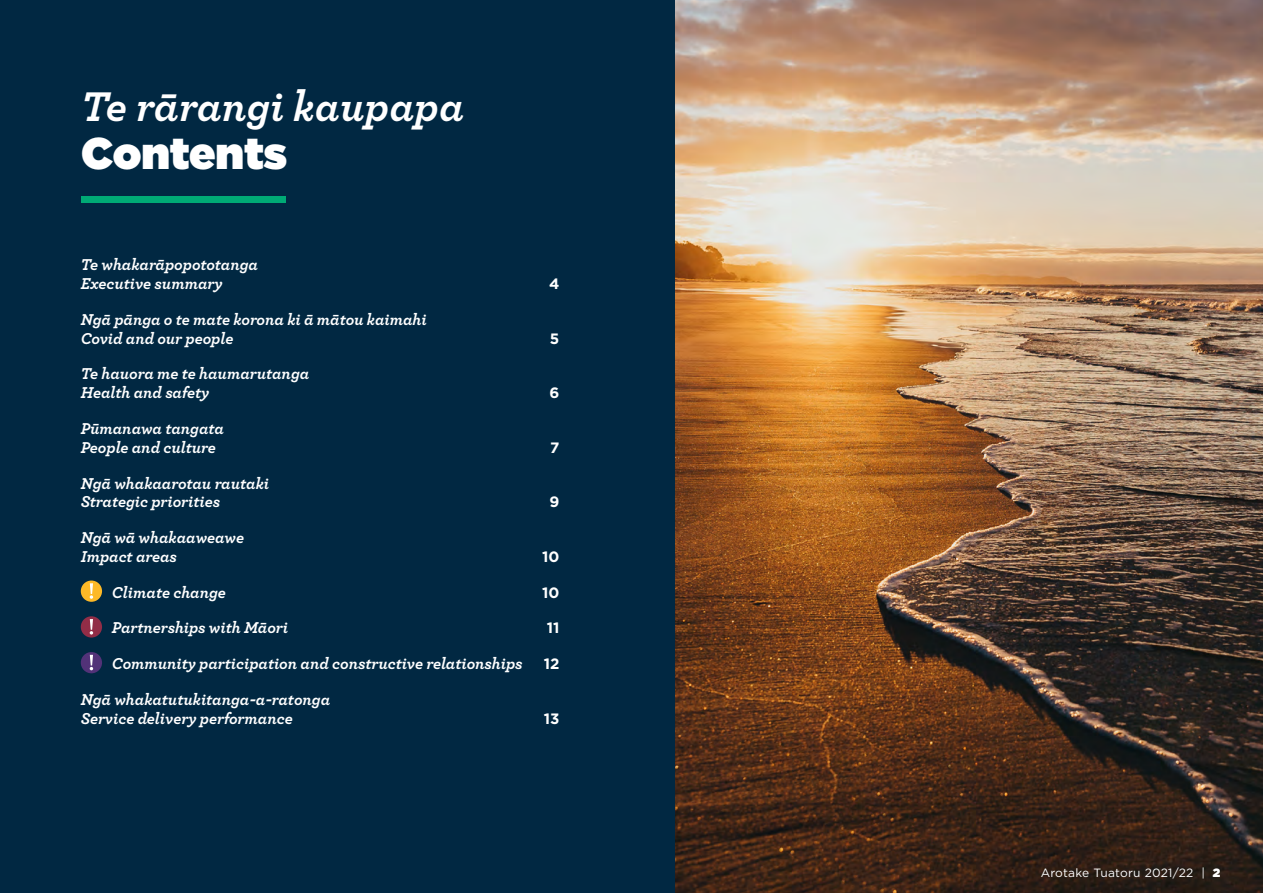
<style>
.page{position:relative;width:1263px;height:893px;background:#fff}
.page>*{position:absolute;margin:0;border:0;box-sizing:border-box;transform-origin:0 0}
.t1{font:900 44.25px "Gotham";color:#fff}
.t2{font:italic 700 43.5px "Archer";color:#fff}
.t3{font:italic 700 16.5px/18.8px "Archer";letter-spacing:-.005em;color:#fff}
.t4{font:700 15px "Gotham";letter-spacing:-.005em;color:#fff}
.t5{font:12px "Gotham";letter-spacing:.02em;color:#fff}
.s1{font-weight:900}
</style>
<div class="page">
<img style="left:674px;top:0;width:589px;height:893px">
<div style="left:0;top:0;width:674px;height:893px;background:#012842"></div>
<div style="left:81px;top:196px;width:204px;height:7px;background:#00aa75"></div>
<div style="left:81px;top:580px;width:21px;height:22px;background:#fdb927;border-radius:50%"></div>
<svg style="left:90px;top:583px;width:3px;height:16px"></svg>
<div style="left:81px;top:616px;width:21px;height:22px;background:#922d47;border-radius:50%"></div>
<svg style="left:90px;top:619px;width:3px;height:16px"></svg>
<div style="left:81px;top:652px;width:21px;height:21px;background:#523278;border-radius:50%"></div>
<svg style="left:90px;top:655px;width:3px;height:15px"></svg>
<h2 class="t2" style="left:81px;top:72px;width:385px">Te rārangi kaupapa</h2>
<h1 class="t1" style="left:81px;top:121px;width:208px">Contents</h1>
<p class="t3" style="left:81px;top:254px;width:179px">Te whakarāpopototanga<br>Executive summary</p>
<p class="t3" style="left:81px;top:309px;width:347px">Ngā pānga o te mate korona ki ā mātou kaimahi<br>Covid and our people</p>
<p class="t3" style="left:81px;top:363px;width:230px">Te hauora me te haumarutanga<br>Health and safety</p>
<p class="t3" style="left:81px;top:418px;width:145px">Pūmanawa tangata<br>People and culture</p>
<p class="t3" style="left:81px;top:472px;width:190px">Ngā whakaarotau rautaki<br>Strategic priorities</p>
<p class="t3" style="left:81px;top:527px;width:165px">Ngā wā whakaaweawe<br>Impact areas</p>
<p class="t4" style="left:549px;top:274px;width:12px">4</p>
<p class="t4" style="left:550px;top:328px;width:11px">5</p>
<p class="t4" style="left:549px;top:383px;width:11px">6</p>
<p class="t4" style="left:550px;top:437px;width:11px">7</p>
<p class="t4" style="left:549px;top:492px;width:11px">9</p>
<p class="t4" style="left:542px;top:546px;width:19px">10</p>
<p class="t3" style="left:112px;top:581px;width:115px">Climate change</p>
<p class="t4" style="left:542px;top:582px;width:19px">10</p>
<p class="t3" style="left:112px;top:617px;width:178px">Partnerships with Māori</p>
<p class="t4" style="left:547px;top:618px;width:14px">11</p>
<p class="t3" style="left:112px;top:653px;width:412px">Community participation and constructive relationships</p>
<p class="t4" style="left:544px;top:654px;width:17px">12</p>
<p class="t3" style="left:81px;top:689px;width:251px">Ngā whakatutukitanga-a-ratonga<br>Service delivery performance</p>
<p class="t4" style="left:544px;top:708px;width:17px">13</p>
<p class="t5" style="left:1041px;top:865px;width:181px">Arotake Tuatoru 2021/22 | <span class="s1">2</span></p>
</div>
